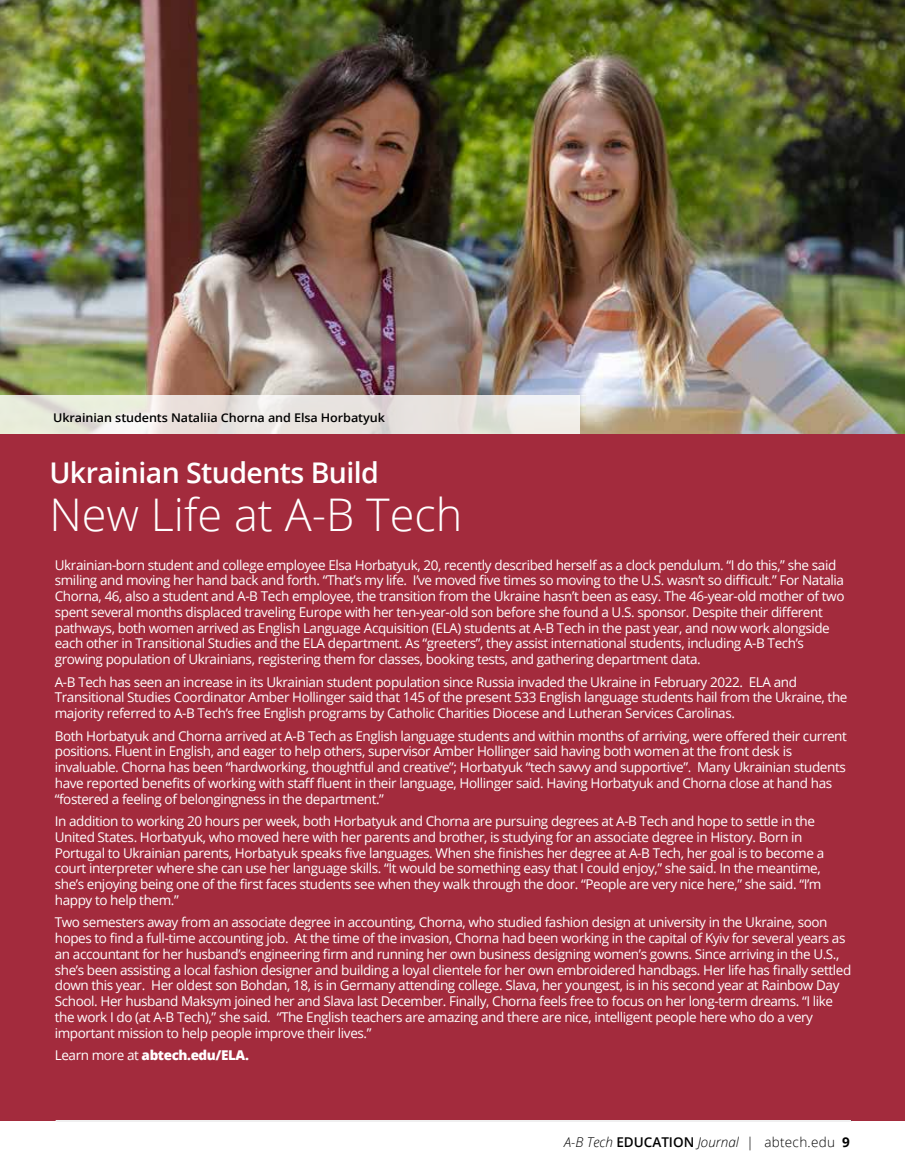
<style>
.page{position:relative;width:905px;height:1175px;background:#fff}
.page>*{position:absolute;margin:0;border:0;box-sizing:border-box;transform-origin:0 0}
.Headline{font:300 45px "Open Sans";color:#fff}
.Headline-2{font:600 28.5px "Open Sans";letter-spacing:-.02em;color:#fff}
.t1{font:13.5px/15.8px "Open Sans";letter-spacing:-.03em;color:#fff}
.t2{font:italic 300 13.5px "Open Sans";color:#000}
.t3{font:800 13.5px "Open Sans";letter-spacing:-.03em;color:#fff}
.Cutline{font:600 12px "Open Sans";letter-spacing:-.005em;color:#000;scale:1.05 1}
.s1{font-weight:400}
.s2{font-weight:600;font-style:normal}
.s3{font-style:normal}
.s4{font-weight:700;font-style:normal}
</style>
<div class="page">
<div style="left:0;top:0;width:904px;height:1120px;background:#a32b3d"></div>
<hr style="left:56px;top:1120px;width:795px;height:1px;background:#464547">
<hr style="left:56px;top:1120px;width:794px;height:1px;background:#fff">
<img style="left:0;top:0;width:904px;height:434px">
<svg style="left:0;top:395px;width:579px;height:39px;background:#e9e6e0"></svg>
<p class="Cutline" style="left:53px;top:409px;width:317px">Ukrainian students Nataliia Chorna and Elsa Horbatyuk</p>
<p class="Headline-2" style="left:49px;top:453px;width:331px">Ukrainian Students Build</p>
<p class="Headline" style="left:49px;top:484px;width:414px">New Life at A-B Tech</p>
<p class="t1" style="left:55px;top:556px;width:791px">Ukrainian-born student and college employee Elsa Horbatyuk, 20, recently described herself as a clock pendulum. “I do this,” she said smiling and moving her hand back and forth. “That’s my life. I’ve moved five times so moving to the U.S. wasn’t so difficult.” For Natalia Chorna, 46, also a student and A-B Tech employee, the transition from the Ukraine hasn’t been as easy. The 46-year-old mother of two spent several months displaced traveling Europe with her ten-year-old son before she found a U.S. sponsor. Despite their different pathways, both women arrived as English Language Acquisition (ELA) students at A-B Tech in the past year, and now work alongside each other in Transitional Studies and the ELA department. As “greeters”, they assist international students, including A-B Tech’s growing population of Ukrainians, registering them for classes, booking tests, and gathering department data.</p>
<p class="t1" style="left:55px;top:673px;width:794px">A-B Tech has seen an increase in its Ukrainian student population since Russia invaded the Ukraine in February 2022. ELA and<br>Transitional Studies Coordinator Amber Hollinger said that 145 of the present 533 English language students hail from the Ukraine, the majority referred to A-B Tech’s free English programs by Catholic Charities Diocese and Lutheran Services Carolinas.</p>
<p class="t1" style="left:55px;top:727px;width:793px">Both Horbatyuk and Chorna arrived at A-B Tech as English language students and within months of arriving, were offered their current positions. Fluent in English, and eager to help others, supervisor Amber Hollinger said having both women at the front desk is invaluable. Chorna has been “hardworking, thoughtful and creative”; Horbatyuk “tech savvy and supportive”. Many Ukrainian students have reported benefits of working with staff fluent in their language, Hollinger said. Having Horbatyuk and Chorna close at hand has “fostered a feeling of belongingness in the department.”</p>
<p class="t1" style="left:55px;top:813px;width:771px">In addition to working 20 hours per week, both Horbatyuk and Chorna are pursuing degrees at A-B Tech and hope to settle in the United States. Horbatyuk, who moved here with her parents and brother, is studying for an associate degree in History. Born in Portugal to Ukrainian parents, Horbatyuk speaks five languages. When she finishes her degree at A-B Tech, her goal is to become a court interpreter where she can use her language skills. “It would be something easy that I could enjoy,” she said. In the meantime, she’s enjoying being one of the first faces students see when they walk through the door. “People are very nice here,” she said. “I’m happy to help them.”</p>
<p class="t1" style="left:55px;top:914px;width:798px">Two semesters away from an associate degree in accounting, Chorna, who studied fashion design at university in the Ukraine, soon hopes to find a full-time accounting job. At the time of the invasion, Chorna had been working in the capital of Kyiv for several years as an accountant for her husband’s engineering firm and running her own business designing women’s gowns. Since arriving in the U.S., she’s been assisting a local fashion designer and building a loyal clientele for her own embroidered handbags. Her life has finally settled down this year. Her oldest son Bohdan, 18, is in Germany attending college. Slava, her youngest, is in his second year at Rainbow Day School. Her husband Maksym joined her and Slava last December. Finally, Chorna feels free to focus on her long-term dreams. “I like the work I do (at A-B Tech),” she said. “The English teachers are amazing and there are nice, intelligent people here who do a very important mission to help people improve their lives.”</p>
<p class="t3" style="left:55px;top:1045px;width:196px"><span class="s1">Learn more at</span> abtech.edu/ELA.</p>
<p class="t2" style="left:564px;top:1132px;width:287px">A-B Tech <span class="s2">EDUCATION</span> Journal <span class="s3">| abtech.edu</span> <span class="s4">9</span></p>
</div>
